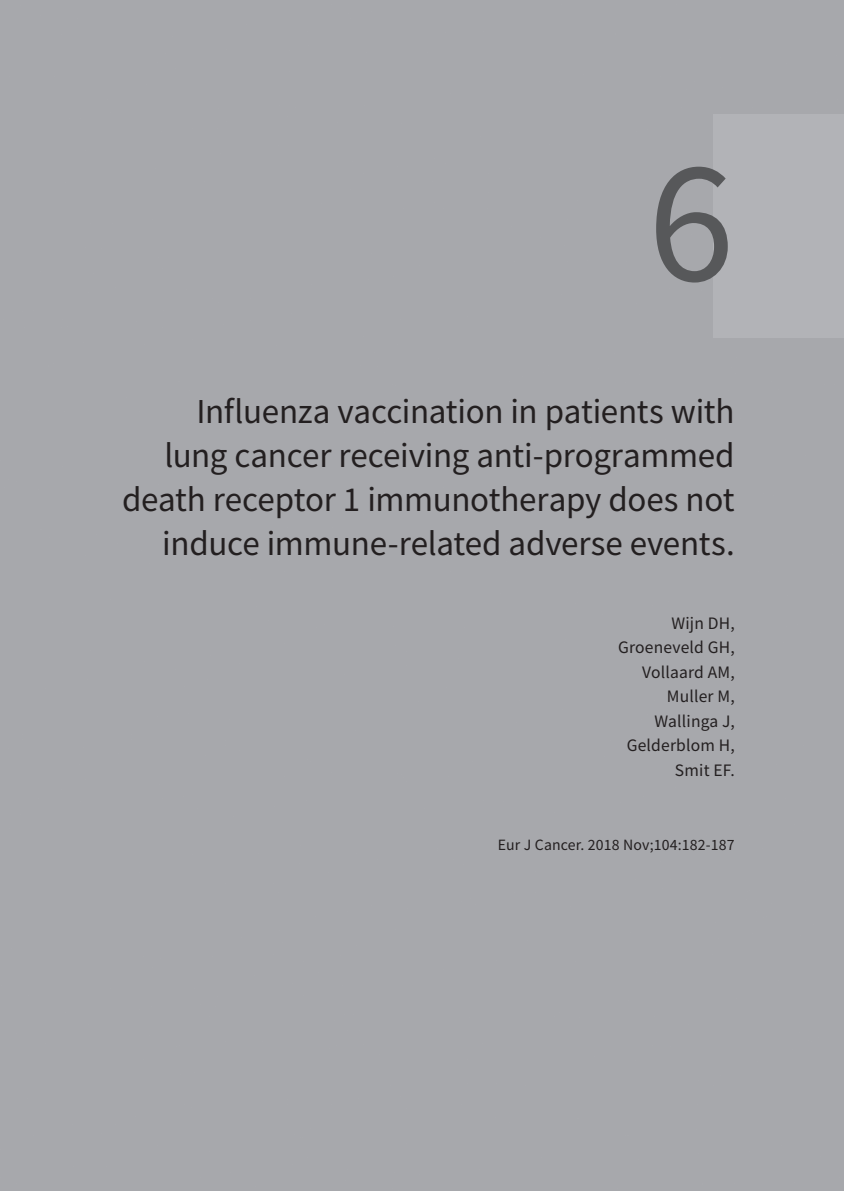
<style>
.page{position:relative;width:844px;height:1191px;background:#fff}
.page>*{position:absolute;margin:0;border:0;box-sizing:border-box;transform-origin:0 0}
.t1{font:175px "Source Sans Pro";color:#57585a}
.t2{font:35px/43.8px "Source Sans Pro";letter-spacing:-.01em;color:#231f20;text-align:right}
.t3{font:17.5px/24.5px "Source Sans Pro";letter-spacing:.01em;color:#231f20;text-align:right}
.t4{font:15.75px "Source Sans Pro";letter-spacing:.01em;color:#231f20}
</style>
<div class="page">
<div style="left:822px;top:322px;width:21px;height:53px;background:#a7a8ac"></div>
<div style="left:822px;top:375px;width:21px;height:52px;background:#a7a8ac"></div>
<div style="left:822px;top:427px;width:21px;height:52px;background:#a7a8ac"></div>
<div style="left:822px;top:479px;width:21px;height:52px;background:#a7a8ac"></div>
<div style="left:822px;top:531px;width:21px;height:52px;background:#a7a8ac"></div>
<div style="left:822px;top:583px;width:21px;height:52px;background:#a7a8ac"></div>
<div style="left:822px;top:635px;width:21px;height:53px;background:#a7a8ac"></div>
<div style="left:713px;top:114px;width:130px;height:223px;background:#b2b3b7"></div>
<h1 class="t1" style="left:647px;top:111px;width:88px">6</h1>
<p class="t2" style="left:122px;top:390px;width:614px">Influenza vaccination in patients with<br>lung cancer receiving anti-programmed death receptor 1 immunotherapy does not induce immune-related adverse events.</p>
<p class="t3" style="left:618px;top:611px;width:118px">Wijn DH,<br>Groeneveld GH,<br>Vollaard AM,<br>Muller M,<br>Wallinga J,<br>Gelderblom H,<br>Smit EF.</p>
<p class="t4" style="left:497px;top:835px;width:238px">Eur J Cancer. 2018 Nov;104:182-187</p>
</div>
